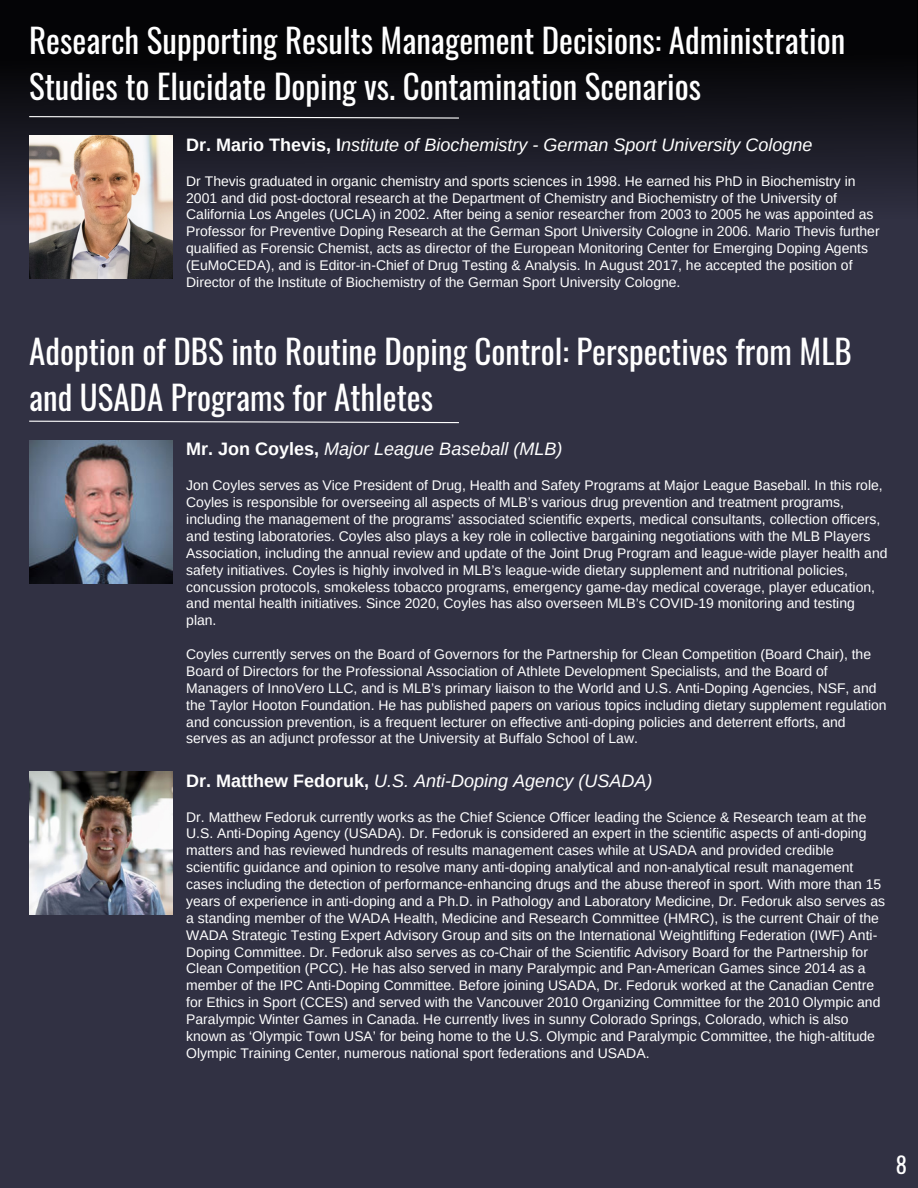
<style>
.page{position:relative;width:918px;height:1188px;background:#313143}
.page>*{position:absolute;margin:0;border:0;box-sizing:border-box;transform-origin:0 0}
.t1{font:33px/46.2px "Oswald";color:#fff}
.t2{font:22.5px "Oswald";color:#fff}
.t3{font:italic 18px "Arimo";color:#fff}
.t4{font:13.95px/16.8px "Arimo";color:#fff}
.s1{font-weight:700;font-style:normal}
</style>
<div class="page">
<svg style="left:0;top:0;width:918px;height:517px"></svg>
<img style="left:29px;top:135px;width:143px;height:144px">
<svg style="left:28px;top:116px;width:432px;height:3px"></svg>
<svg style="left:28px;top:420px;width:432px;height:4px"></svg>
<img style="left:29px;top:440px;width:143px;height:143px">
<img style="left:29px;top:771px;width:143px;height:143px">
<h1 class="t1" style="left:29px;top:14px;width:818px">Research Supporting Results Management Decisions: Administration<br>Studies to Elucidate Doping vs. Contamination Scenarios</h1>
<p class="t3" style="left:186px;top:133px;width:628px"><span class="s1">Dr. Mario Thevis, I</span>nstitute of Biochemistry - German Sport University Cologne</p>
<p class="t4" style="left:186px;top:173px;width:695px">Dr Thevis graduated in organic chemistry and sports sciences in 1998. He earned his PhD in Biochemistry in 2001 and did post-doctoral research at the Department of Chemistry and Biochemistry of the University of California Los Angeles (UCLA) in 2002. After being a senior researcher from 2003 to 2005 he was appointed as Professor for Preventive Doping Research at the German Sport University Cologne in 2006. Mario Thevis further qualified as Forensic Chemist, acts as director of the European Monitoring Center for Emerging Doping Agents (EuMoCEDA), and is Editor-in-Chief of Drug Testing &amp; Analysis. In August 2017, he accepted the position of Director of the Institute of Biochemistry of the German Sport University Cologne.</p>
<h1 class="t1" style="left:29px;top:325px;width:824px">Adoption of DBS into Routine Doping Control: Perspectives from MLB and USADA Programs for Athletes</h1>
<p class="t3" style="left:186px;top:437px;width:378px"><span class="s1">Mr. Jon Coyles,</span> Major League Baseball (MLB)</p>
<p class="t4" style="left:186px;top:477px;width:703px">Jon Coyles serves as Vice President of Drug, Health and Safety Programs at Major League Baseball. In this role, Coyles is responsible for overseeing all aspects of MLB’s various drug prevention and treatment programs, including the management of the programs’ associated scientific experts, medical consultants, collection officers, and testing laboratories. Coyles also plays a key role in collective bargaining negotiations with the MLB Players Association, including the annual review and update of the Joint Drug Program and league-wide player health and safety initiatives. Coyles is highly involved in MLB’s league-wide dietary supplement and nutritional policies, concussion protocols, smokeless tobacco programs, emergency game-day medical coverage, player education, and mental health initiatives. Since 2020, Coyles has also overseen MLB’s COVID-19 monitoring and testing plan.</p>
<p class="t4" style="left:186px;top:646px;width:702px">Coyles currently serves on the Board of Governors for the Partnership for Clean Competition (Board Chair), the Board of Directors for the Professional Association of Athlete Development Specialists, and the Board of Managers of InnoVero LLC, and is MLB’s primary liaison to the World and U.S. Anti-Doping Agencies, NSF, and the Taylor Hooton Foundation. He has published papers on various topics including dietary supplement regulation and concussion prevention, is a frequent lecturer on effective anti-doping policies and deterrent efforts, and serves as an adjunct professor at the University at Buffalo School of Law.</p>
<p class="t3" style="left:186px;top:768px;width:468px"><span class="s1">Dr. Matthew Fedoruk,</span> U.S. Anti-Doping Agency (USADA)</p>
<p class="t4" style="left:186px;top:808px;width:700px">Dr. Matthew Fedoruk currently works as the Chief Science Officer leading the Science &amp; Research team at the U.S. Anti-Doping Agency (USADA). Dr. Fedoruk is considered an expert in the scientific aspects of anti-doping matters and has reviewed hundreds of results management cases while at USADA and provided credible scientific guidance and opinion to resolve many anti-doping analytical and non-analytical result management cases including the detection of performance-enhancing drugs and the abuse thereof in sport. With more than 15 years of experience in anti-doping and a Ph.D. in Pathology and Laboratory Medicine, Dr. Fedoruk also serves as a standing member of the WADA Health, Medicine and Research Committee (HMRC), is the current Chair of the WADA Strategic Testing Expert Advisory Group and sits on the International Weightlifting Federation (IWF) Anti-Doping Committee. Dr. Fedoruk also serves as co-Chair of the Scientific Advisory Board for the Partnership for Clean Competition (PCC). He has also served in many Paralympic and Pan-American Games since 2014 as a member of the IPC Anti-Doping Committee. Before joining USADA, Dr. Fedoruk worked at the Canadian Centre for Ethics in Sport (CCES) and served with the Vancouver 2010 Organizing Committee for the 2010 Olympic and Paralympic Winter Games in Canada. He currently lives in sunny Colorado Springs, Colorado, which is also known as ‘Olympic Town USA’ for being home to the U.S. Olympic and Paralympic Committee, the high-altitude Olympic Training Center, numerous national sport federations and USADA.</p>
<h2 class="t2" style="left:896px;top:1144px;width:13px">8</h2>
</div>
